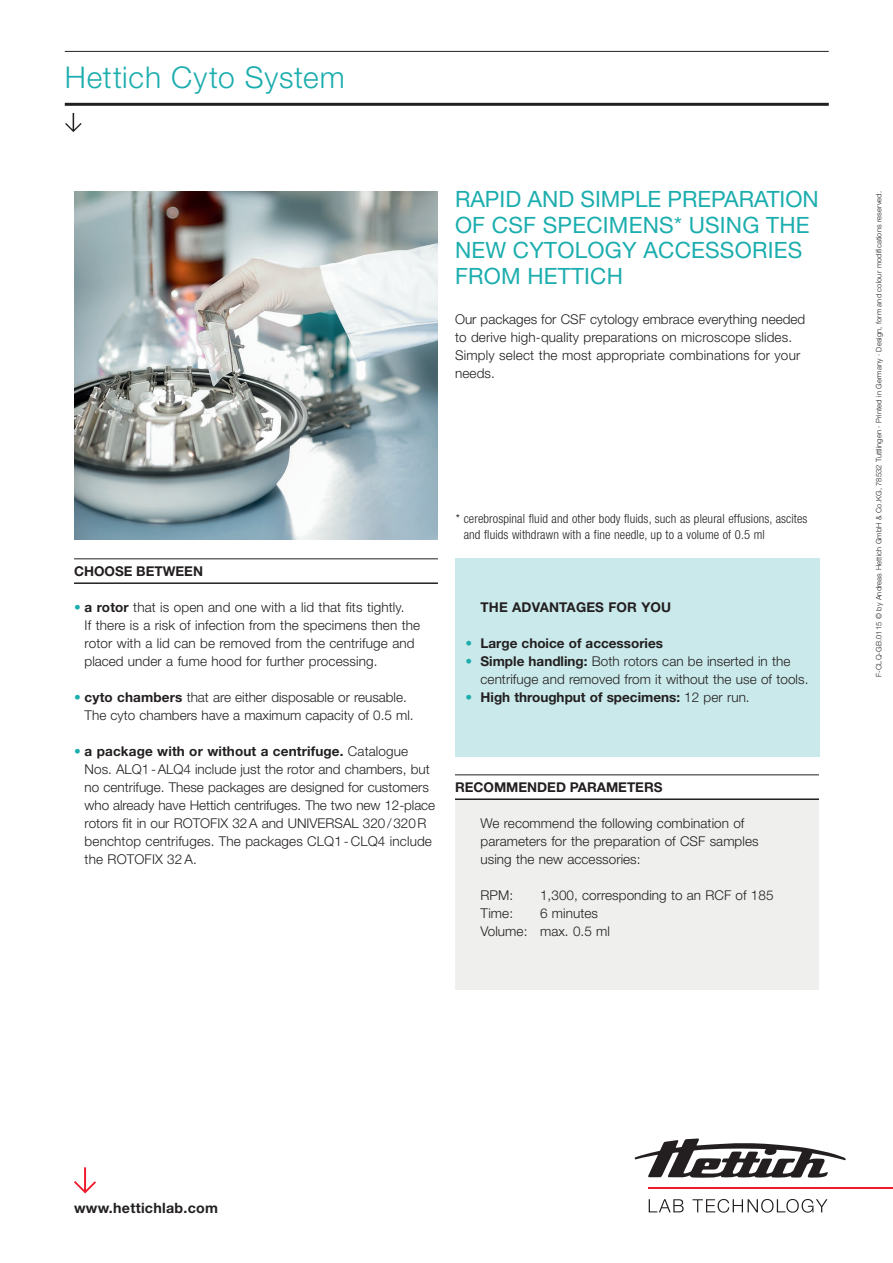
<style>
.page{position:relative;width:893px;height:1263px;background:#fff}
.page>*{position:absolute;margin:0;border:0;box-sizing:border-box;transform-origin:0 0}
.Kopf__Tischzentrifug{font:300 30px "Helvetica Neue LT Std";letter-spacing:.025em;color:#1cadae}
.Headline{font:22.5px/25.5px "Helvetica Neue LT Std";letter-spacing:.01em;color:#1cadae}
.t1{font:700 14.25px "Helvetica Neue LT Std";letter-spacing:.02em;color:#231f20}
.Copy{font:300 13.5px/18px "Helvetica Neue LT Std";letter-spacing:.005em;color:#231f20}
.Subheadlines{font:700 13.5px "Helvetica Neue LT Std";color:#231f20}
.t2{font:700 13.5px "Helvetica Neue";color:#231f20}
.Fußnoten{font:300 condensed 12.6px/16.2px "Helvetica Neue LT Std";letter-spacing:.01em;color:#231f20}
.t3{font:300 7.5px "Helvetica Neue LT Std";letter-spacing:.015em;color:#231f20}
.s1{font-weight:400;color:#1cadae}
.s2{font-weight:700}
.s3{font-weight:300;color:#1cadae}
.s4{color:#1cadae}
.s5{font-weight:300}
</style>
<div class="page">
<hr style="left:65px;top:51px;width:764px;height:1px;background:#231f20">
<hr style="left:65px;top:103px;width:764px;height:3px;background:#231f20">
<hr style="left:455px;top:775px;width:364px;height:1px;background:#231f20">
<hr style="left:455px;top:798px;width:364px;height:2px;background:#231f20">
<div style="left:455px;top:800px;width:364px;height:190px;background:#eff0ed"></div>
<div style="left:455px;top:558px;width:364px;height:198px;background:#cae9ea"></div>
<hr style="left:74px;top:559px;width:364px;height:1px;background:#231f20">
<hr style="left:74px;top:582px;width:364px;height:2px;background:#231f20">
<svg style="left:74px;top:1167px;width:22px;height:26px"></svg>
<img style="left:74px;top:191px;width:364px;height:348px">
<svg style="left:65px;top:113px;width:17px;height:19px"></svg>
<svg style="left:635px;top:1138px;width:211px;height:40px"></svg>
<hr style="left:648px;top:1187px;width:245px;height:2px;background:#ee1b2d">
<svg style="left:649px;top:1199px;width:178px;height:14px"></svg>
<p class="Kopf__Tischzentrifug" style="left:65px;top:59px;width:281px">Hettich Cyto System</p>
<p class="Headline" style="left:455px;top:186px;width:365px">RAPID AND SIMPLE PREPARATION<br>OF CSF SPECIMENS* USING THE<br>NEW CYTOLOGY ACCESSORIES<br>FROM HETTICH</p>
<p class="Copy" style="left:455px;top:310px;width:352px">Our packages for CSF cytology embrace everything needed to derive high-quality preparations on microscope slides.<br>Simply select the most appropriate combinations for your needs.</p>
<p class="t2" style="left:74px;top:563px;width:131px">CHOOSE BETWEEN</p>
<p class="Copy" style="left:85px;top:598px;width:337px;text-indent:-11px"><span class="s1">•</span> <span class="s2">a rotor</span> that is open and one with a lid that fits tightly.<br>If there is a risk of infection from the specimens then the rotor with a lid can be removed from the centrifuge and placed under a fume hood for further processing.</p>
<p class="Copy" style="left:85px;top:688px;width:330px;text-indent:-11px"><span class="s1">•</span> <span class="s2">cyto chambers</span> that are either disposable or reusable.<br>The cyto chambers have a maximum capacity of 0.5 ml.</p>
<p class="Copy" style="left:85px;top:742px;width:352px;text-indent:-11px"><span class="s1">•</span> <span class="s2">a package with or without a centrifuge.</span> Catalogue Nos. ALQ1-ALQ4 include just the rotor and chambers, but no centrifuge. These packages are designed for customers who already have Hettich centrifuges. The two new 12-place rotors fit in our ROTOFIX 32A and UNIVERSAL 320/320R benchtop centrifuges. The packages CLQ1 - CLQ4 include the ROTOFIX 32A.</p>
<p class="Fußnoten" style="left:464px;top:510px;width:345px;text-indent:-8px">* cerebrospinal fluid and other body fluids, such as pleural effusions, ascites and fluids withdrawn with a fine needle, up to a volume of 0.5 ml</p>
<p class="Subheadlines" style="left:480px;top:599px;width:192px">THE ADVANTAGES FOR YOU</p>
<p class="Subheadlines" style="left:466px;top:635px;width:199px"><span class="s3">•</span> Large choice of accessories</p>
<p class="Copy" style="left:480px;top:652px;width:329px;text-indent:-15px"><span class="s4">•</span> <span class="s2">Simple handling:</span> Both rotors can be inserted in the centrifuge and removed from it without the use of tools.</p>
<p class="Subheadlines" style="left:466px;top:689px;width:286px"><span class="s3">•</span> High throughput of specimens: <span class="s5">12 per run.</span></p>
<p class="t2" style="left:455px;top:779px;width:209px">RECOMMENDED PARAMETERS</p>
<p class="Copy" style="left:480px;top:814px;width:280px">We recommend the following combination of parameters for the preparation of CSF samples using the new accessories:</p>
<p class="Copy" style="left:480px;top:886px;width:34px">RPM:</p>
<p class="Copy" style="left:540px;top:886px;width:235px">1,300, corresponding to an RCF of 185</p>
<p class="Copy" style="left:480px;top:904px;width:34px">Time:</p>
<p class="Copy" style="left:540px;top:904px;width:59px">6 minutes</p>
<p class="Copy" style="left:480px;top:922px;width:131px">Volume: max. 0.5 ml</p>
<p class="t3" style="left:874px;top:677px;width:487px;rotate:-90deg">F-CLQ-GB.0115 © by Andreas Hettich GmbH &amp; Co.KG, 78532 Tuttlingen · Printed in Germany · Design, form and colour modifications reserved.</p>
<p class="t1" style="left:74px;top:1199px;width:146px">www.hettichlab.com</p>
</div>
